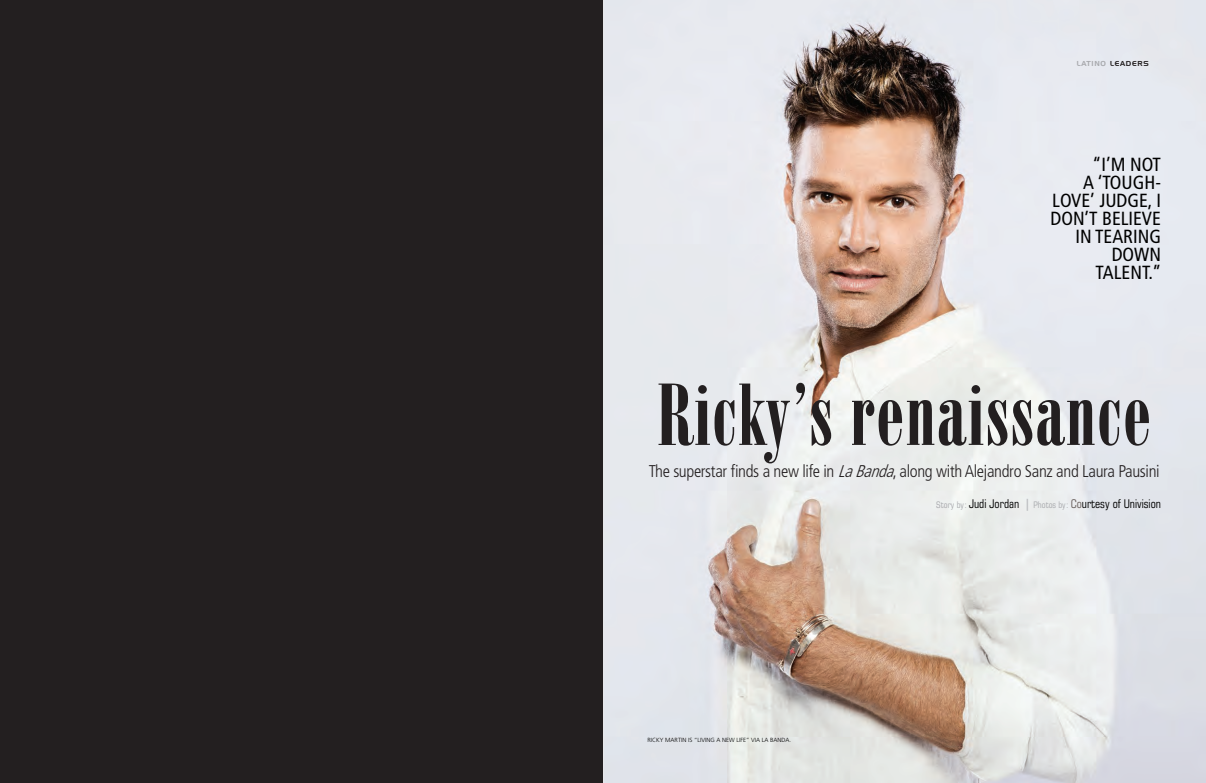
<style>
.page{position:relative;width:1206px;height:783px;background:#fff}
.page>*{position:absolute;margin:0;border:0;box-sizing:border-box;transform-origin:0 0}
.t1{font:85px "Onyx BT";letter-spacing:.02em;color:#231f20}
.t2{font:condensed 19px/18px "Frutiger";color:#000;text-align:right}
.t3{font:300 condensed 17px "Frutiger";letter-spacing:-.02em;color:#231f20}
.t4{font:condensed 12px "Square 721 BT";color:#000}
.t5{font:7px "Handel Gothic BT";letter-spacing:.1em;color:#231f20}
.t6{font:300 6px "Frutiger";color:#000}
.s1{color:#a8a9ad}
.s2{font-size:9px;color:#a8a9ad}
.s3{font-weight:700;font-stretch:normal;color:#bcbdc0}
.s4{color:#6b6360}
.s5{font-style:italic}
</style>
<div class="page">
<img style="left:605px;top:0;width:601px;height:783px">
<div style="left:0;top:0;width:603px;height:783px;background:#231f20"></div>
<p class="t5" style="left:1077px;top:59px;width:73px"><span class="s1">LATINO</span> LEADERS</p>
<p class="t2" style="left:1050px;top:156px;width:113px">“I’M NOT<br>A ‘TOUGH-<br>LOVE’ JUDGE, I<br>DON’T BELIEVE<br>IN TEARING<br>DOWN<br>TALENT.”</p>
<h1 class="t1" style="left:657px;top:366px;width:495px">Ricky’s renaissance</h1>
<p class="t4" style="left:936px;top:496px;width:226px"><span class="s2">Story by:</span> Judi Jordan <span class="s3">|</span> <span class="s2">Photos by:</span> <span class="s4">Co</span>urtesy of Univision</p>
<p class="t3" style="left:649px;top:462px;width:512px">The superstar finds a new life in <span class="s5">LaBanda</span>, along with Alejandro Sanz and Laura Pausini</p>
<p class="t6" style="left:648px;top:737px;width:145px">RICKY MARTIN IS “LIVING A NEW LIFE” VIA LA BANDA.</p>
</div>
